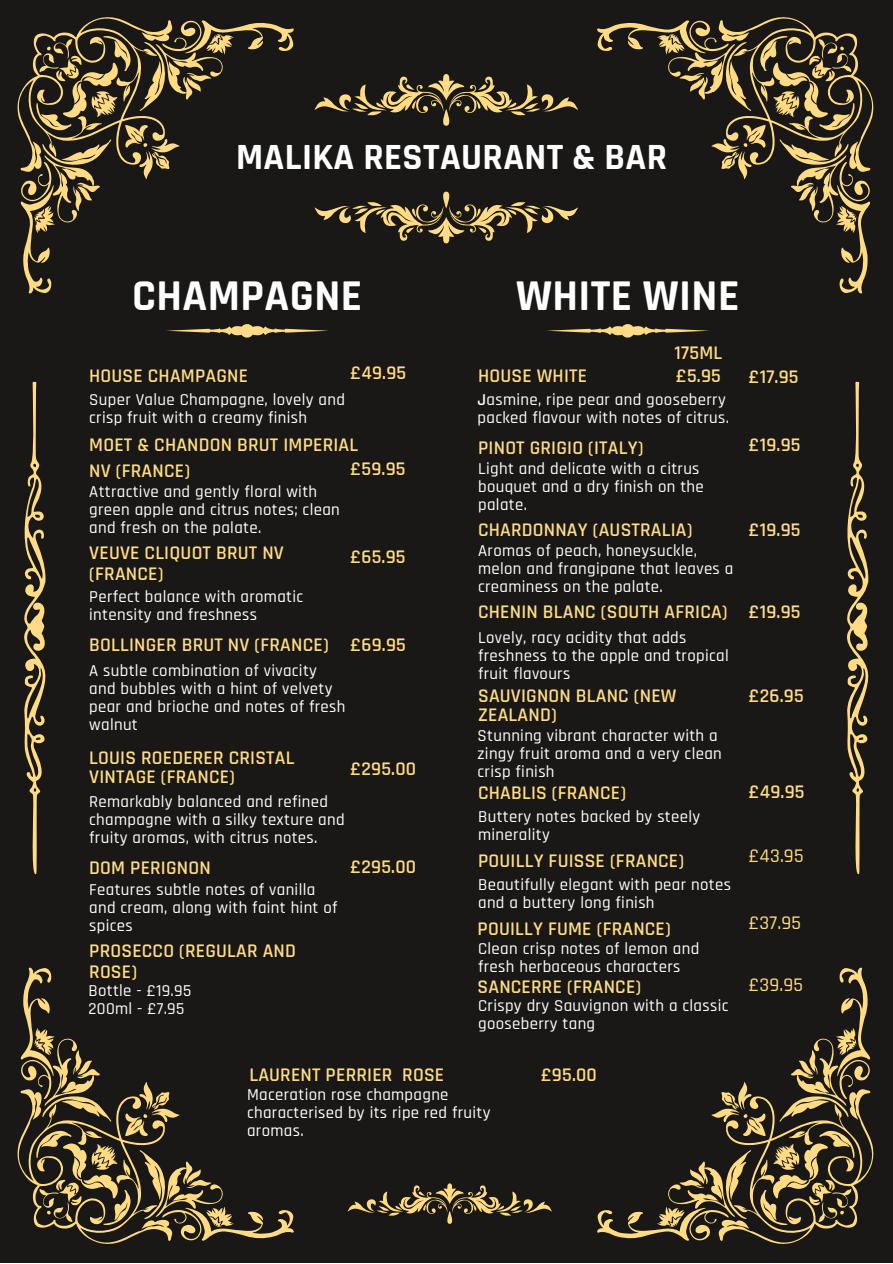
<style>
.page{position:relative;width:893px;height:1264px;background:#fff}
.page>*{position:absolute;margin:0;border:0;box-sizing:border-box;transform-origin:0 0}
.t1{font:700 44.55px "Rajdhani";letter-spacing:.01em;color:#fff}
.t2{font:700 37.35px "Rajdhani";letter-spacing:.01em;color:#fff}
.t3{font:600 19.5px/20.2px "Rajdhani";letter-spacing:.01em;color:#ffdc83}
.t4{font:500 19.5px "Rajdhani";letter-spacing:.01em;color:#ffdc83}
.t5{font:500 16.8px/18px "Rajdhani";letter-spacing:.02em;color:#fff}
.s1{font-weight:600}
</style>
<div class="page">
<div style="left:0;top:0;width:892px;height:1262px;background:#191817"></div>
<svg style="left:17px;top:17px;width:277px;height:277px"></svg>
<svg style="left:597px;top:17px;width:276px;height:277px"></svg>
<svg style="left:17px;top:967px;width:277px;height:277px"></svg>
<svg style="left:597px;top:967px;width:276px;height:277px"></svg>
<svg style="left:24px;top:381px;width:22px;height:494px"></svg>
<svg style="left:847px;top:381px;width:22px;height:494px"></svg>
<svg style="left:314px;top:74px;width:264px;height:52px"></svg>
<svg style="left:314px;top:192px;width:264px;height:51px"></svg>
<svg style="left:166px;top:324px;width:162px;height:14px"></svg>
<svg style="left:547px;top:324px;width:162px;height:14px"></svg>
<svg style="left:347px;top:1183px;width:205px;height:40px"></svg>
<h2 class="t2" style="left:236px;top:134px;width:432px">MALIKA RESTAURANT &amp; BAR</h2>
<h1 class="t1" style="left:132px;top:269px;width:232px">CHAMPAGNE</h1>
<h1 class="t1" style="left:516px;top:269px;width:225px">WHITE WINE</h1>
<p class="t3" style="left:89px;top:366px;width:160px">HOUSE CHAMPAGNE</p>
<p class="t3" style="left:350px;top:363px;width:57px">£49.95</p>
<p class="t5" style="left:89px;top:391px;width:257px">Super Value Champagne, lovely and crisp fruit with a creamy finish</p>
<p class="t3" style="left:89px;top:432px;width:270px;line-height:25.8px">MOET &amp; CHANDON BRUT IMPERIAL<br>NV (FRANCE)</p>
<p class="t3" style="left:350px;top:459px;width:56px">£59.95</p>
<p class="t5" style="left:89px;top:483px;width:252px">Attractive and gently floral with green apple and citrus notes; clean and fresh on the palate.</p>
<p class="t3" style="left:89px;top:543px;width:196px">VEUVE CLIQUOT BRUT NV (FRANCE)</p>
<p class="t3" style="left:350px;top:547px;width:56px">£65.95</p>
<p class="t5" style="left:89px;top:588px;width:215px">Perfect balance with aromatic intensity and freshness</p>
<p class="t3" style="left:89px;top:635px;width:318px">BOLLINGER BRUT NV (FRANCE) £69.95</p>
<p class="t5" style="left:89px;top:662px;width:258px">A subtle combination of vivacity and bubbles with a hint of velvety pear and brioche and notes of fresh walnut</p>
<p class="t3" style="left:89px;top:748px;width:207px;line-height:19px">LOUIS ROEDERER CRISTAL<br>VINTAGE (FRANCE)</p>
<p class="t3" style="left:350px;top:759px;width:67px">£295.00</p>
<p class="t5" style="left:89px;top:793px;width:257px">Remarkably balanced and refined champagne with a silky texture and fruity aromas, with citrus notes.</p>
<p class="t3" style="left:89px;top:858px;width:123px">DOM PERIGNON</p>
<p class="t3" style="left:350px;top:856px;width:67px">£295.00</p>
<p class="t5" style="left:89px;top:881px;width:250px">Features subtle notes of vanilla and cream, along with faint hint of spices</p>
<p class="t3" style="left:89px;top:941px;width:208px">PROSECCO (REGULAR AND<br>ROSE)</p>
<p class="t5" style="left:88px;top:981px;width:104px">Bottle - £19.95<br>200ml - £7.95</p>
<p class="t3" style="left:674px;top:343px;width:49px">175ML</p>
<p class="t3" style="left:478px;top:366px;width:110px">HOUSE WHITE</p>
<p class="t3" style="left:676px;top:366px;width:46px">£5.95</p>
<p class="t5" style="left:477px;top:391px;width:253px"><span class="s1">J</span>asmine, ripe pear and gooseberry packed flavour with notes of citrus.</p>
<p class="t3" style="left:478px;top:438px;width:167px">PINOT GRIGIO (ITALY)</p>
<p class="t3" style="left:749px;top:435px;width:53px">£19.95</p>
<p class="t5" style="left:478px;top:460px;width:227px">Light and delicate with a citrus bouquet and a dry finish on the palate.</p>
<p class="t3" style="left:478px;top:520px;width:216px">CHARDONNAY (AUSTRALIA)</p>
<p class="t3" style="left:749px;top:520px;width:53px">£19.95</p>
<p class="t5" style="left:478px;top:542px;width:257px">Aromas of peach, honeysuckle, melon and frangipane that leaves a creaminess on the palate.</p>
<p class="t3" style="left:478px;top:602px;width:324px">CHENIN BLANC (SOUTH AFRICA) £19.95</p>
<p class="t5" style="left:478px;top:629px;width:252px">Lovely, racy acidity that adds freshness to the apple and tropical fruit flavours</p>
<p class="t3" style="left:478px;top:687px;width:200px;line-height:19px">SAUVIGNON BLANC (NEW<br>ZEALAND)</p>
<p class="t3" style="left:749px;top:686px;width:56px">£26.95</p>
<p class="t5" style="left:477px;top:727px;width:246px">Stunning vibrant character with a zingy fruit aroma and a very clean crisp finish</p>
<p class="t3" style="left:749px;top:367px;width:51px">£17.95</p>
<p class="t3" style="left:478px;top:783px;width:149px">CHABLIS (FRANCE)</p>
<p class="t3" style="left:749px;top:782px;width:57px">£49.95</p>
<p class="t5" style="left:478px;top:808px;width:223px">Buttery notes backed by steely minerality</p>
<p class="t3" style="left:478px;top:850px;width:207px">POUILLY FUISSE (FRANCE)</p>
<p class="t4" style="left:749px;top:844px;width:56px">£43.95</p>
<p class="t5" style="left:478px;top:875px;width:254px">Beautifully elegant with pear notes and a buttery long finish</p>
<p class="t3" style="left:477px;top:918px;width:195px">POUILLY FUME (FRANCE)</p>
<p class="t4" style="left:749px;top:910px;width:53px">£37.95</p>
<p class="t5" style="left:478px;top:939px;width:222px">Clean crisp notes of lemon and fresh herbaceous characters</p>
<p class="t3" style="left:477px;top:977px;width:165px">SANCERRE (FRANCE)</p>
<p class="t4" style="left:749px;top:973px;width:56px">£39.95</p>
<p class="t5" style="left:478px;top:997px;width:252px">Crispy dry Sauvignon with a classic gooseberry tang</p>
<p class="t3" style="left:249px;top:1064px;width:196px">LAURENT PERRIER ROSE</p>
<p class="t3" style="left:541px;top:1064px;width:57px">£95.00</p>
<p class="t5" style="left:247px;top:1085px;width:245px">Maceration rose champagne characterised by its ripe red fruity aromas.</p>
</div>
